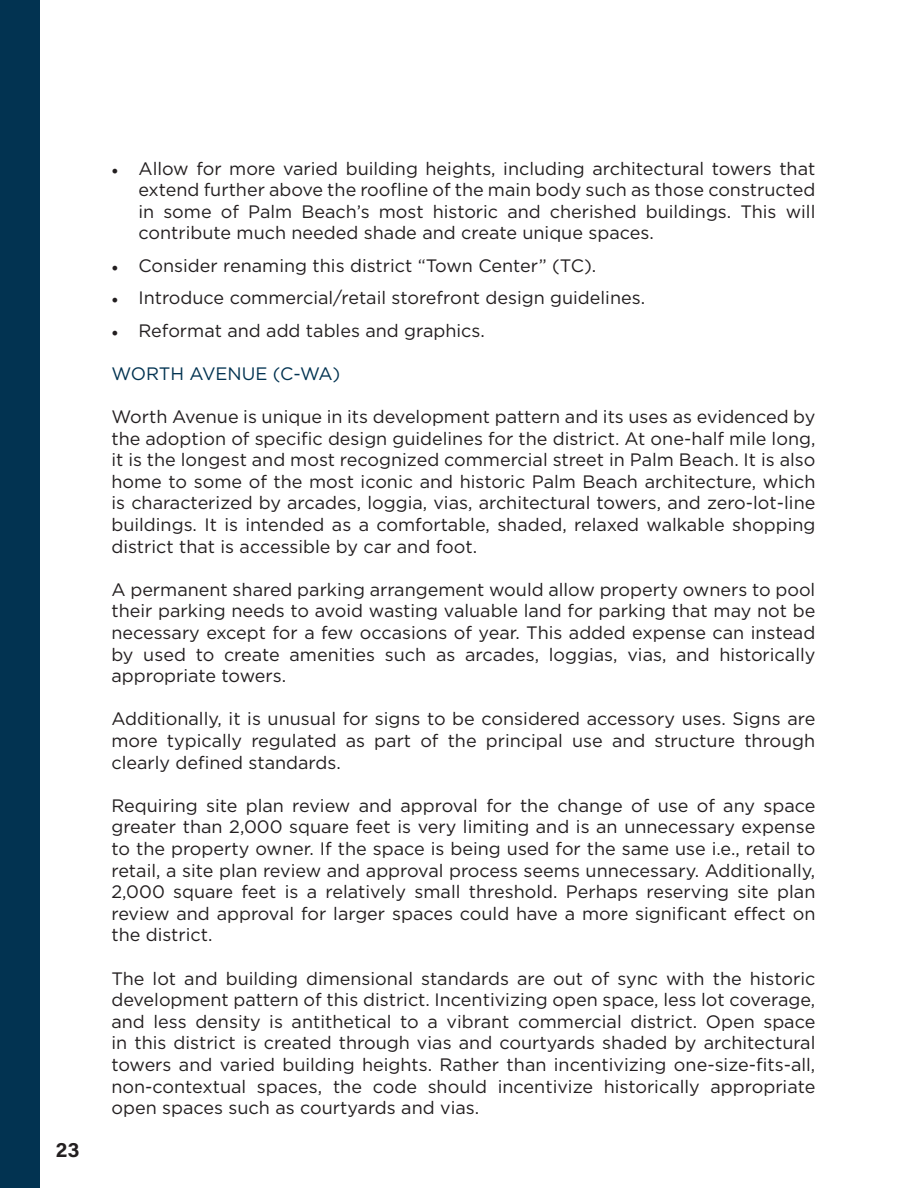
<style>
.page{position:relative;width:918px;height:1188px;background:#fff}
.page>*{position:absolute;margin:0;border:0;box-sizing:border-box;transform-origin:0 0}
.t1{font:700 21px "Acumin Pro";color:#231f20}
.t2{font:18px/21.6px "Gotham";color:#231f20;text-align:justify}
.t3{font:18px "Gotham";color:#023351}
.s1{font-family:"Minion Pro"}
</style>
<div class="page">
<div style="left:0;top:0;width:40px;height:1188px;background:#023351"></div>
<p class="t1" style="left:56px;top:1135px;width:25px">23</p>
<p class="t2" style="left:138px;top:157px;width:678px;text-indent:-27px"><span class="s1">•</span> Allow for more varied building heights, including architectural towers that extend further above the roofline of the main body such as those constructed in some of Palm Beach’s most historic and cherished buildings. This will contribute much needed shade and create unique spaces.</p>
<p class="t2" style="left:111px;top:254px;width:486px"><span class="s1">•</span> Consider renaming this district “Town Center” (TC).</p>
<p class="t2" style="left:111px;top:287px;width:535px"><span class="s1">•</span> Introduce commercial/retail storefront design guidelines.</p>
<p class="t2" style="left:111px;top:319px;width:375px"><span class="s1">•</span> Reformat and add tables and graphics.</p>
<p class="t3" style="left:111px;top:362px;width:230px">WORTH AVENUE (C-WA)</p>
<p class="t2" style="left:111px;top:405px;width:706px">Worth Avenue is unique in its development pattern and its uses as evidenced by the adoption of specific design guidelines for the district. At one-half mile long, it is the longest and most recognized commercial street in Palm Beach. It is also home to some of the most iconic and historic Palm Beach architecture, which is characterized by arcades, loggia, vias, architectural towers, and zero-lot-line buildings. It is intended as a comfortable, shaded, relaxed walkable shopping district that is accessible by car and foot.</p>
<p class="t2" style="left:111px;top:578px;width:706px">A permanent shared parking arrangement would allow property owners to pool their parking needs to avoid wasting valuable land for parking that may not be necessary except for a few occasions of year. This added expense can instead by used to create amenities such as arcades, loggias, vias, and historically appropriate towers.</p>
<p class="t2" style="left:111px;top:708px;width:705px">Additionally, it is unusual for signs to be considered accessory uses. Signs are more typically regulated as part of the principal use and structure through clearly defined standards.</p>
<p class="t2" style="left:111px;top:794px;width:706px">Requiring site plan review and approval for the change of use of any space greater than 2,000 square feet is very limiting and is an unnecessary expense to the property owner. If the space is being used for the same use i.e., retail to retail, a site plan review and approval process seems unnecessary. Additionally, 2,000 square feet is a relatively small threshold. Perhaps reserving site plan review and approval for larger spaces could have a more significant effect on the district.</p>
<p class="t2" style="left:111px;top:967px;width:706px">The lot and building dimensional standards are out of sync with the historic development pattern of this district. Incentivizing open space, less lot coverage, and less density is antithetical to a vibrant commercial district. Open space in this district is created through vias and courtyards shaded by architectural towers and varied building heights. Rather than incentivizing one-size-fits-all, non-contextual spaces, the code should incentivize historically appropriate open spaces such as courtyards and vias.</p>
</div>
